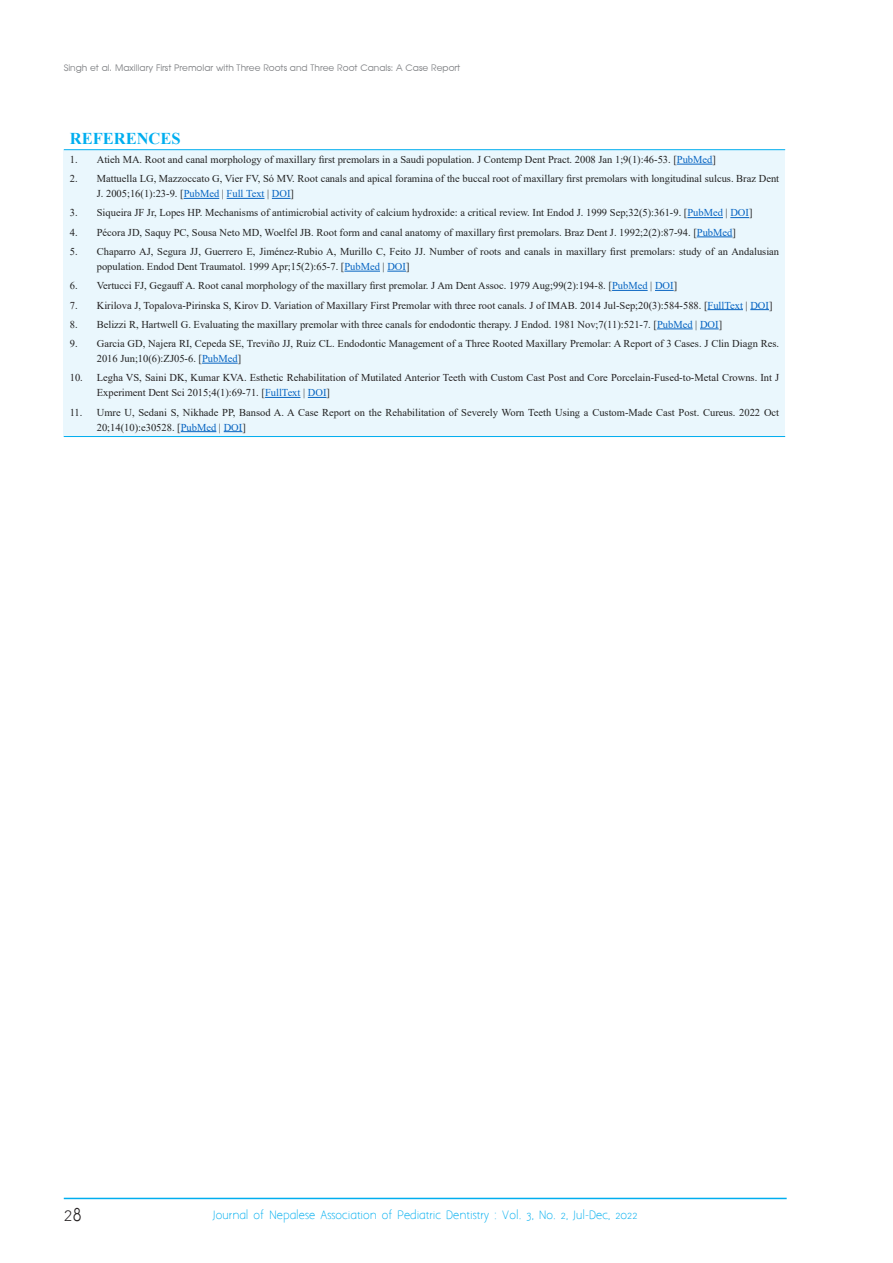
<style>
.page{position:relative;width:893px;height:1263px;background:#fff}
.page>*{position:absolute;margin:0;border:0;box-sizing:border-box;transform-origin:0 0}
.t1{font:18px "Aaargh Normal";color:#231f20}
.t2{font:700 16.5px "Times New Roman";color:#00aeef}
.t3{font:10.5px/15px "Times New Roman";color:#212121}
.t4{font:10.5px/15px "Times New Roman";color:#231f20}
.t5{font:10.5px "Aaargh Normal";color:#00aeef}
.t6{font:9px "Advance Normal";color:#808285}
.s1{color:#231f20}
.s2{color:#0563c1}
.s3{color:#222}
</style>
<div class="page">
<hr style="left:64px;top:1198px;width:723px;height:1px;background:#00aeef">
<div style="left:64px;top:150px;width:721px;height:286px;background:#eaf7fd"></div>
<hr style="left:64px;top:149px;width:721px;height:1px;background:#00aeef">
<hr style="left:64px;top:436px;width:721px;height:1px;background:#00aeef">
<hr style="left:677px;top:164px;width:35px;height:1px;background:#0563c1">
<hr style="left:184px;top:198px;width:35px;height:1px;background:#0563c1">
<hr style="left:227px;top:198px;width:37px;height:1px;background:#0563c1">
<svg style="left:272px;top:198px;width:19px;height:1px"></svg>
<hr style="left:687px;top:217px;width:36px;height:1px;background:#0563c1">
<svg style="left:730px;top:217px;width:19px;height:1px"></svg>
<hr style="left:697px;top:237px;width:35px;height:1px;background:#0563c1">
<hr style="left:344px;top:271px;width:36px;height:1px;background:#0563c1">
<svg style="left:387px;top:271px;width:19px;height:1px"></svg>
<hr style="left:612px;top:290px;width:36px;height:1px;background:#0563c1">
<svg style="left:655px;top:290px;width:19px;height:1px"></svg>
<hr style="left:707px;top:309px;width:36px;height:1px;background:#0563c1">
<svg style="left:750px;top:309px;width:19px;height:1px"></svg>
<hr style="left:657px;top:329px;width:36px;height:1px;background:#0563c1">
<svg style="left:700px;top:329px;width:19px;height:1px"></svg>
<hr style="left:202px;top:363px;width:36px;height:1px;background:#0563c1">
<hr style="left:265px;top:397px;width:35px;height:1px;background:#0563c1">
<svg style="left:308px;top:397px;width:18px;height:1px"></svg>
<hr style="left:181px;top:431px;width:35px;height:1px;background:#0563c1">
<svg style="left:224px;top:431px;width:18px;height:1px"></svg>
<p class="t6" style="left:64px;top:62px;width:398px">Singh et al. Maxillary First Premolar with Three Roots and Three Root Canals: A Case Report</p>
<p class="t2" style="left:70px;top:126px;width:112px">REFERENCES</p>
<p class="t3" style="left:70px;top:152px;width:648px">1. Atieh MA. Root and canal morphology of maxillary first premolars in a Saudi population. J Contemp Dent Pract. 2008 Jan 1;9(1):46-53. <span class="s1">[</span><span class="s2">PubMed</span><span class="s1">]</span></p>
<p class="t3" style="left:97px;top:171px;width:684px;text-indent:-27px">2. Mattuella LG, Mazzoccato G, Vier FV, Só MV. Root canals and apical foramina of the buccal root of maxillary first premolars with longitudinal sulcus. Braz Dent<br>J. 2005;16(1):23-9. [<span class="s2">PubMed</span> | <span class="s2">Full Text</span> | <span class="s2">DOI</span>]</p>
<p class="t3" style="left:70px;top:205px;width:684px">3. Siqueira JF Jr, Lopes HP. Mechanisms of antimicrobial activity of calcium hydroxide: a critical review. Int Endod J. 1999 Sep;32(5):361-9. [<span class="s2">PubMed</span> | <span class="s2">DOI</span>]</p>
<p class="t3" style="left:70px;top:224px;width:668px">4. Pécora JD, Saquy PC, Sousa Neto MD, Woelfel JB. Root form and canal anatomy of maxillary first premolars. Braz Dent J. 1992;2(2):87-94. [<span class="s2">PubMed</span>]</p>
<p class="t3" style="left:97px;top:244px;width:684px;text-indent:-27px">5. Chaparro AJ, Segura JJ, Guerrero E, Jiménez-Rubio A, Murillo C, Feito JJ. Number of roots and canals in maxillary first premolars: study of an Andalusian population. Endod Dent Traumatol. 1999 Apr;15(2):65-7. [<span class="s2">PubMed</span> | <span class="s2">DOI</span>]</p>
<p class="t3" style="left:70px;top:278px;width:609px">6. Vertucci FJ, Gegauff A. Root canal morphology of the maxillary first premolar. J Am Dent Assoc. 1979 Aug;99(2):194-8. [<span class="s2">PubMed</span> | <span class="s2">DOI</span>]</p>
<p class="t4" style="left:70px;top:297px;width:704px">7. Kirilova J, Topalova-Pirinska S, Kirov D. Variation of Maxillary First Premolar with three root canals. J of IMAB. 2014 Jul-Sep;20(3):584-588. [<span class="s2">FullText</span> | <span class="s2">DOI</span>]</p>
<p class="t3" style="left:70px;top:316px;width:654px">8. Belizzi R, Hartwell G. Evaluating the maxillary premolar with three canals for endodontic therapy. J Endod. 1981 Nov;7(11):521-7. [<span class="s2">PubMed</span> | <span class="s2">DOI</span>]</p>
<p class="t3" style="left:97px;top:336px;width:684px;text-indent:-27px">9. Garcia GD, Najera RI, Cepeda SE, Treviño JJ, Ruiz CL. Endodontic Management of a Three Rooted Maxillary Premolar: A Report of 3 Cases. J Clin Diagn Res.<br>2016 Jun;10(6):ZJ05-6. [<span class="s2">PubMed</span>]</p>
<p class="t4" style="left:97px;top:370px;width:684px;text-indent:-27px">10. Legha VS, Saini DK, Kumar KVA. Esthetic Rehabilitation of Mutilated Anterior Teeth with Custom Cast Post and Core Porcelain-Fused-to-Metal Crowns. Int J<br>Experiment Dent Sci 2015;4(1):69-71. <span class="s3">[</span><span class="s2">FullText</span> <span class="s3">|</span> <span class="s2">DOI</span><span class="s3">]</span></p>
<p class="t3" style="left:97px;top:404px;width:684px;text-indent:-27px">11. Umre U, Sedani S, Nikhade PP, Bansod A. A Case Report on the Rehabilitation of Severely Worn Teeth Using a Custom-Made Cast Post. Cureus. 2022 Oct<br>20;14(10):e30528. [<span class="s2">PubMed</span> | <span class="s2">DOI</span>]</p>
<h1 class="t1" style="left:64px;top:1204px;width:20px">28</h1>
<p class="t5" style="left:213px;top:1209px;width:426px">Journal of Nepalese Association of Pediatric Dentistry : Vol. 3, No. 2, Jul-Dec, 2022</p>
</div>
